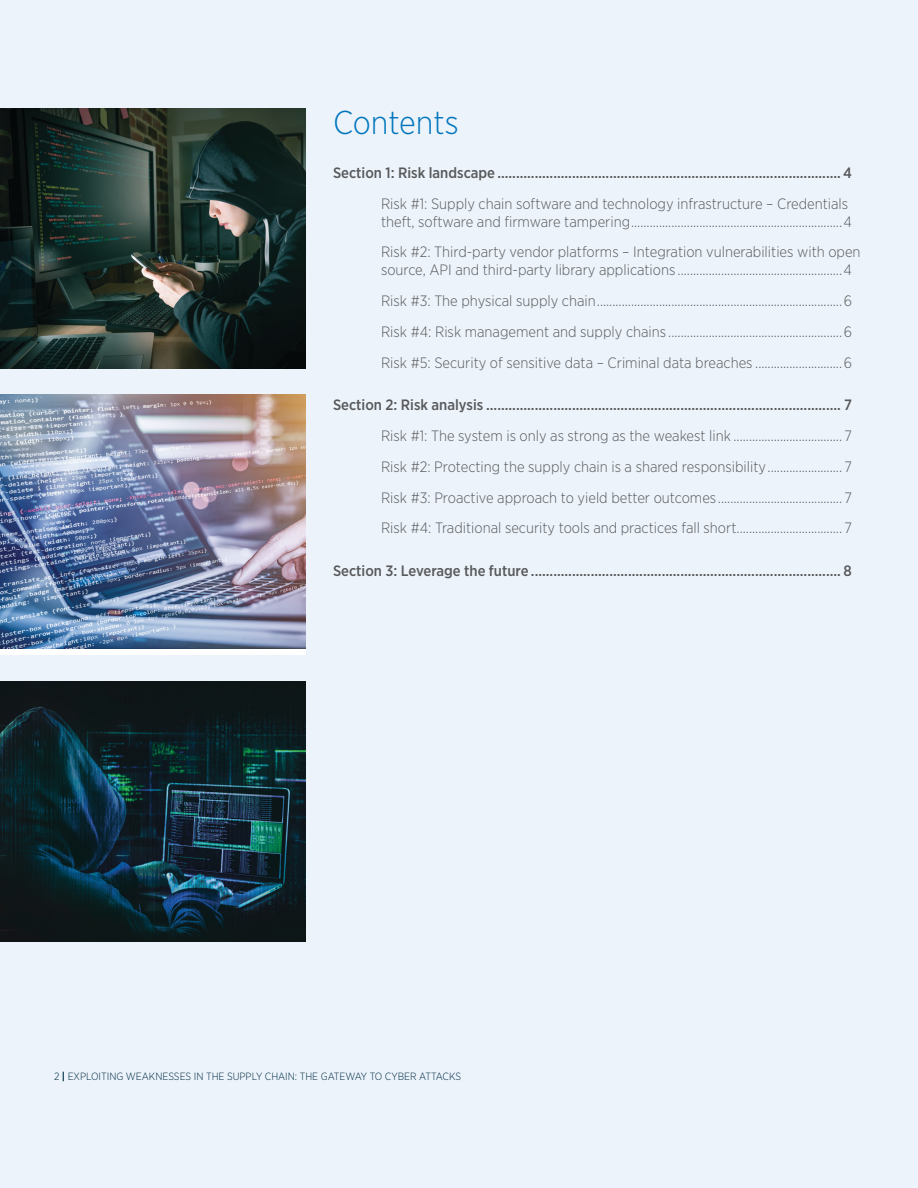
<style>
.page{position:relative;width:918px;height:1188px;background:#ecf3fa}
.page>*{position:absolute;margin:0;border:0;box-sizing:border-box;transform-origin:0 0}
.t1{font:300 33px "Gotham Narrow";color:#0075bc}
.t2{font:300 15px/30.8px "Gotham Narrow";color:#58595b}
.t3{font:500 15px "Gotham Narrow";color:#58595b}
.t4{font:300 10.5px "Gotham Narrow";color:#002b45}
.s1{font-weight:700}
</style>
<div class="page">
<img style="left:0;top:108px;width:306px;height:260px">
<img style="left:0;top:394px;width:306px;height:255px">
<img style="left:0;top:681px;width:306px;height:260px">
<h1 class="t1" style="left:333px;top:103px;width:127px">Contents</h1>
<p class="t3" style="left:333px;top:163px;width:521px">Section 1: Risk landscape ............................................................................................4</p>
<p class="t2" style="left:381px;top:194px;width:473px;line-height:18px">Risk #1: Supply chain software and technology infrastructure – Credentials theft, software and firmware tampering....................................................................4</p>
<p class="t2" style="left:381px;top:243px;width:481px;line-height:18px">Risk #2: Third-party vendor platforms – Integration vulnerabilities with open source, API and third-party library applications .....................................................4</p>
<p class="t2" style="left:381px;top:285px;width:473px;text-align:justify">Risk #3: The physical supply chain...............................................................................6<br>Risk #4: Risk management and supply chains ........................................................6<br>Risk #5: Security of sensitive data – Criminal data breaches ............................6</p>
<p class="t3" style="left:333px;top:396px;width:521px">Section 2: Risk analysis ............................................................................................... 7</p>
<p class="t2" style="left:381px;top:420px;width:472px;text-align:justify">Risk #1: The system is only as strong as the weakest link ................................... 7<br>Risk #2: Protecting the supply chain is a shared responsibility........................ 7<br>Risk #3: Proactive approach to yield better outcomes ........................................ 7<br>Risk #4: Traditional security tools and practices fall short.................................. 7</p>
<p class="t3" style="left:333px;top:561px;width:521px">Section 3: Leverage the future ................................................................................... 8</p>
<p class="t4" style="left:54px;top:1070px;width:409px">2 <span class="s1">|</span> EXPLOITING WEAKNESSES IN THE SUPPLY CHAIN: THE GATEWAY TO CYBER ATTACKS</p>
</div>
